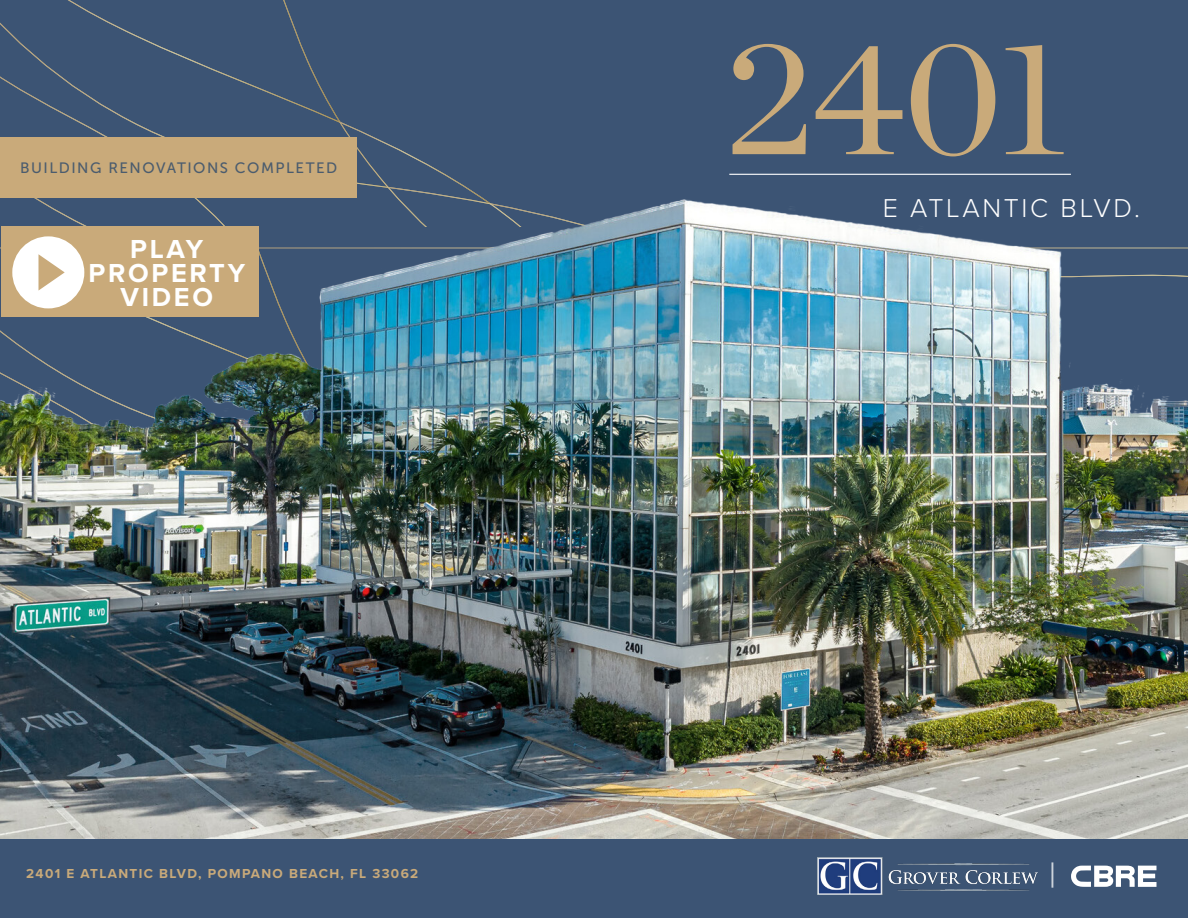
<style>
.page{position:relative;width:1188px;height:918px;background:#3c5474}
.page>*{position:absolute;margin:0;border:0;box-sizing:border-box;transform-origin:0 0}
.t1{font:163.65px "Chronicle Display";color:#c9aa7a}
.t2{font:700 27px/24px "Proxima Nova";letter-spacing:.1em;color:#fff;text-align:center}
.t3{font:300 26.85px "Proxima Nova";letter-spacing:.1em;color:#fff}
.t4{font:15px "Museo Sans 500";letter-spacing:.1em;color:#4b5c6e}
.t5{font:700 13.5px "Proxima Nova";letter-spacing:.1em;color:#c9aa7a}
</style>
<div class="page">
<hr style="left:729px;top:174px;width:342px;height:1px;background:#fff">
<hr style="left:1051px;top:862px;width:2px;height:26px;background:#fff">
<svg style="left:0;top:0;width:447px;height:175px"></svg>
<img style="left:818px;top:858px;width:219px;height:36px">
<svg style="left:1071px;top:866px;width:86px;height:21px"></svg>
<img style="left:0;top:175px;width:1188px;height:663px">
<div style="left:0;top:137px;width:356px;height:61px;background:#c9aa7a"></div>
<p class="t4" style="left:20px;top:160px;width:319px">BUILDING RENOVATIONS COMPLETED</p>
<h2 class="t2" style="left:89px;top:236px;width:158px">PLAY<br>PROPERTY<br>VIDEO</h2>
<p class="t5" style="left:26px;top:864px;width:394px">2401 E ATLANTIC BLVD, POMPANO BEACH, FL 33062</p>
<h1 class="t1" style="left:723px;top:-28px;width:346px">2401</h1>
<h3 class="t3" style="left:883px;top:188px;width:259px">E ATLANTIC BLVD.</h3>
</div>
